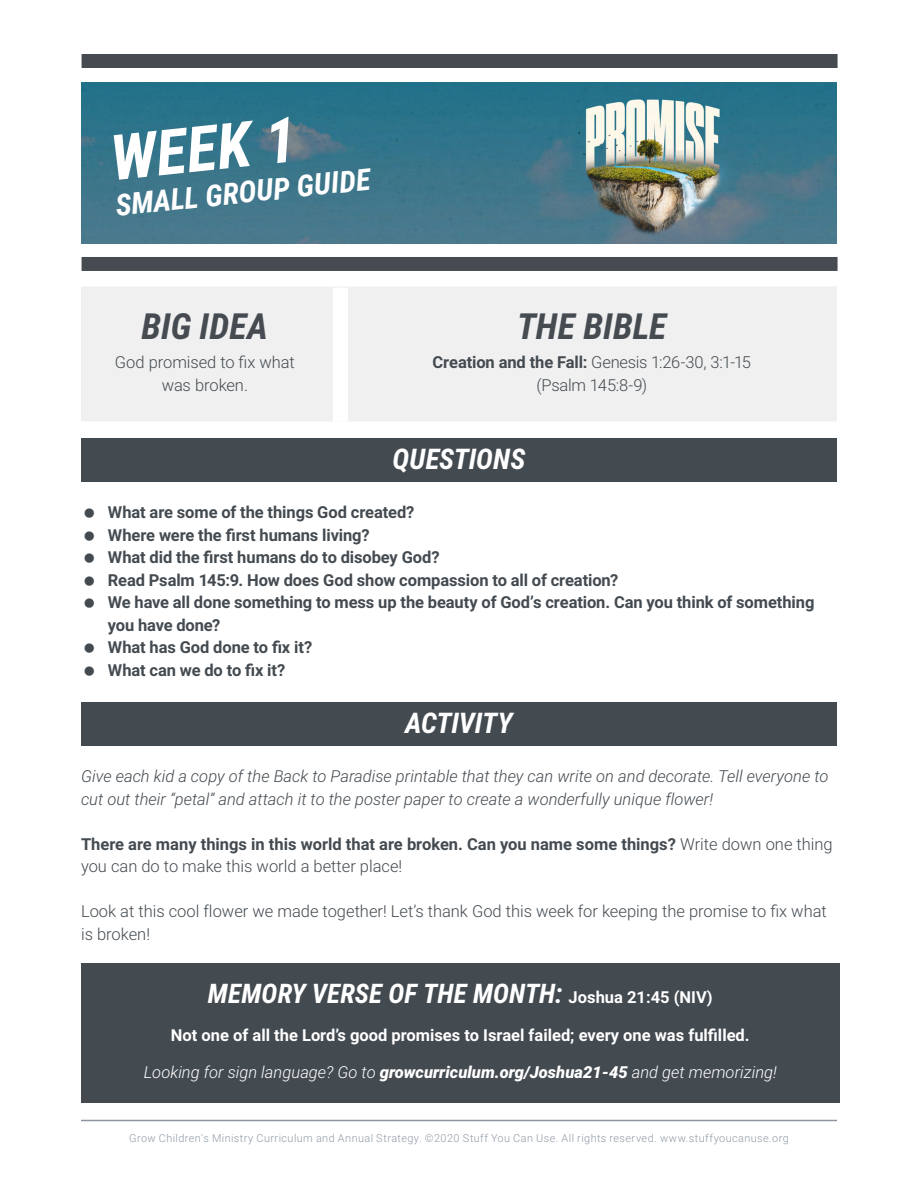
<style>
.page{position:relative;width:918px;height:1188px;background:#fff}
.page>*{position:absolute;margin:0;border:0;box-sizing:border-box;transform-origin:0 0}
.t1{font:italic 700 63px "Roboto Condensed";color:#fff}
.t2{font:italic 700 36px "Roboto Condensed";color:#454b51}
.t3{font:italic 700 30px "Roboto Condensed";color:#fff}
.t4{font:italic 700 28.5px "Roboto Condensed";letter-spacing:-.005em;color:#fff}
.t5{font:italic 700 27px "Roboto Condensed";letter-spacing:.005em;color:#fff}
.t6{font:700 16.5px/22.5px "Roboto";letter-spacing:-.005em;color:#434a50}
.t7{font:300 16.5px/22.5px "Roboto";color:#434a50;text-align:center}
.t8{font:italic 300 16.5px/22.5px "Roboto";color:#434a50}
.t9{font:italic 300 16.5px "Roboto";color:#fff}
.t10{font:700 16.5px "Roboto";color:#fff}
.t11{font:300 10.8px "Roboto";letter-spacing:.04em;color:#8f99a6}
.s1{font-weight:700}
.s2{font-weight:300}
.s3{font-family:"Roboto";font-style:normal;font-size:16.5px}
.s4{font-weight:900}
</style>
<div class="page">
<hr style="left:81px;top:1120px;width:756px;height:1px;background:#8d949e">
<div style="left:82px;top:54px;width:756px;height:14px;background:#454b51"></div>
<div style="left:82px;top:257px;width:756px;height:14px;background:#454b51"></div>
<img style="left:81px;top:83px;width:756px;height:160px">
<div style="left:81px;top:286px;width:756px;height:136px;background:#f0f0f0"></div>
<div style="left:333px;top:288px;width:15px;height:134px;background:#fff"></div>
<div style="left:81px;top:438px;width:756px;height:44px;background:#434a50"></div>
<div style="left:81px;top:702px;width:756px;height:43px;background:#434a50"></div>
<div style="left:81px;top:963px;width:759px;height:54px;background:#434a50"></div>
<div style="left:81px;top:1003px;width:759px;height:62px;background:#434a50"></div>
<div style="left:81px;top:1041px;width:759px;height:62px;background:#434a50"></div>
<h1 class="t1" style="left:106px;top:114px;width:188px;rotate:-6deg">WEEK 1</h1>
<h3 class="t3" style="left:113px;top:185px;width:258px;rotate:-6deg">SMALL GROUP GUIDE</h3>
<h3 class="t3" style="left:114px;top:188px;width:258px;rotate:-6deg">SMALL GROUP GUIDE</h3>
<h2 class="t2" style="left:142px;top:301px;width:128px">BIG IDEA</h2>
<p class="t7" style="left:115px;top:351px;width:181px">God promised to fix what was broken.</p>
<h2 class="t2" style="left:517px;top:301px;width:151px">THE BIBLE</h2>
<p class="t7" style="left:433px;top:351px;width:320px"><span class="s1">Creation and the Fall:</span> Genesis 1:26-30, 3:1-15 (Psalm 145:8-9)</p>
<h3 class="t4" style="left:393px;top:439px;width:134px">QUESTIONS</h3>
<p class="t6" style="left:108px;top:501px;width:708px">What are some of the things God created?<br>Where were the first humans living?<br>What did the first humans do to disobey God?<br>Read Psalm 145:9. How does God show compassion to all of creation?<br>We have all done something to mess up the beauty of God’s creation. Can you think of something you have done?<br>What has God done to fix it?<br>What can we do to fix it?</p>
<h3 class="t4" style="left:405px;top:703px;width:109px">ACTIVITY</h3>
<p class="t8" style="left:81px;top:764px;width:749px">Give each kid a copy of the Back to Paradise printable that they can write on and decorate. Tell everyone to cut out their “petal” and attach it to the poster paper to create a wonderfully unique flower!</p>
<p class="t6" style="left:81px;top:832px;width:753px">There are many things in this world that are broken. Can you name some things? <span class="s2">Write down one thing you can do to make this world a better place!</span></p>
<p class="t7" style="left:81px;top:899px;width:747px;text-align:left">Look at this cool flower we made together! Let’s thank God this week for keeping the promise to fix what is broken!</p>
<h3 class="t5" style="left:208px;top:975px;width:506px">MEMORY VERSE OF THE MONTH: <span class="s3">Joshua 21:45 (NIV)</span></h3>
<p class="t10" style="left:171px;top:1023px;width:580px">Not one of all the Lord’s good promises to Israel failed; every one was fulfilled.</p>
<p class="t9" style="left:144px;top:1061px;width:635px">Looking for sign language? Go to <span class="s4">growcurriculum.org/Joshua21-45</span> and get memorizing!</p>
<p class="t11" style="left:129px;top:1131px;width:661px">Grow Children's Ministry Curriculum and Annual Strategy. ©2020 Stuff You Can Use. All rights reserved. www.stuffyoucanuse.org</p>
</div>
